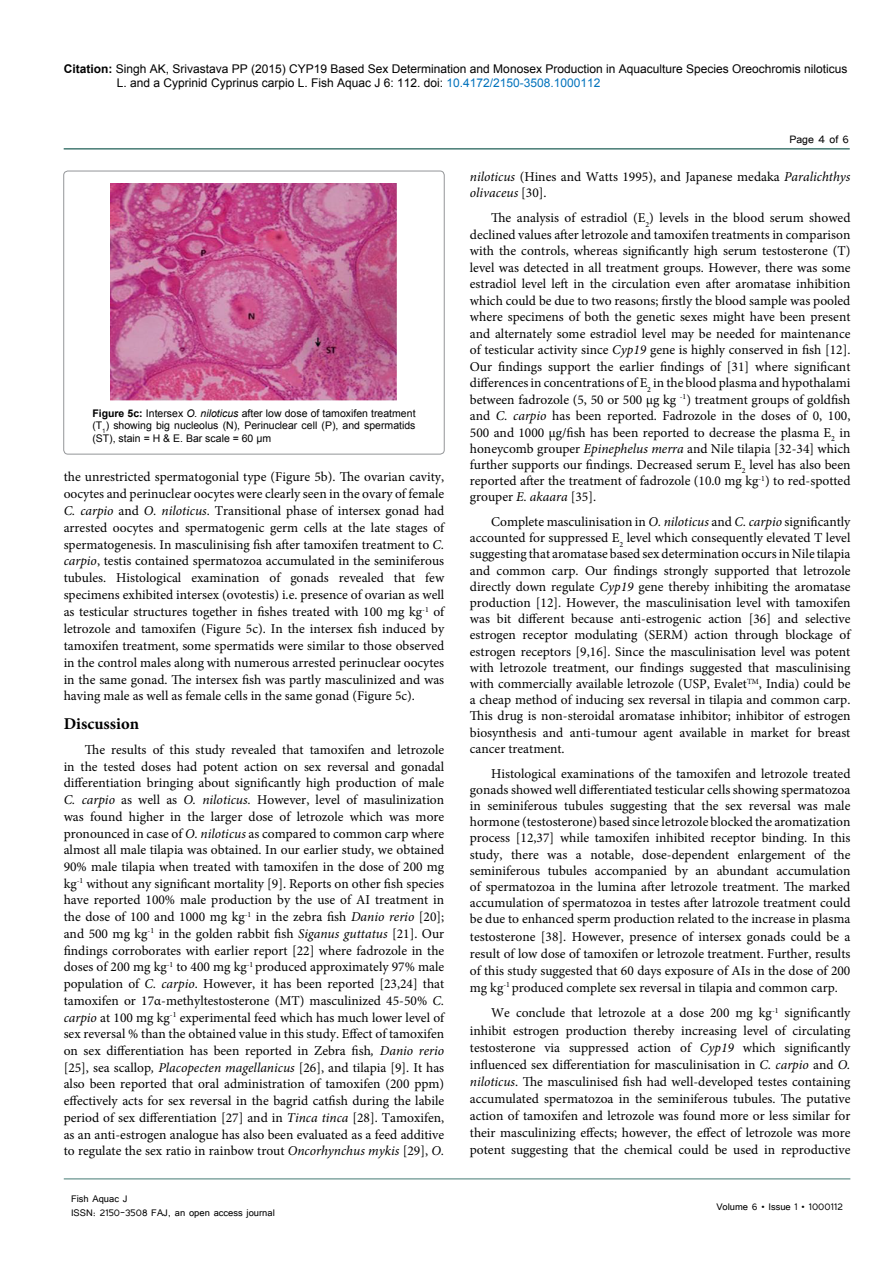
<style>
.page{position:relative;width:893px;height:1263px;background:#fff}
.page>*{position:absolute;margin:0;border:0;box-sizing:border-box;transform-origin:0 0}
.t1{font:700 16.5px "Minion Pro";color:#000}
.t2{font:13.5px/16.8px "Minion Pro";color:#000;text-align:justify}
.t3{font:13.5px "Tunga";color:#000}
.t4{font:12px/14.4px "Arial";color:#000}
.t5{font:12px/14.4px "Tunga";color:#000}
.t6{font:10.5px/12.6px "Arial";color:#000;text-align:justify}
.s1{font-weight:700}
.s2{color:#0072bc}
.s3{font-style:italic}
</style>
<div class="page">
<hr style="left:64px;top:148px;width:786px;height:2px;background:#457a73">
<hr style="left:64px;top:1179px;width:786px;height:1px;background:#457a73">
<div style="left:64px;top:171px;width:380px;height:283px;border:1px solid #939598;border-radius:4px"></div>
<img style="left:110px;top:183px;width:287px;height:217px">
<p class="t4" style="left:117px;top:61px;width:732px;text-indent:-53px"><span class="s1">Citation:</span> Singh AK, Srivastava PP (2015) CYP19 Based Sex Determination and Monosex Production in Aquaculture Species Oreochromis niloticus<br>L. and a Cyprinid Cyprinus carpio L. Fish Aquac J 6: 112. doi: <span class="s2">10.4172/2150-3508.1000112</span></p>
<p class="t6" style="left:92px;top:407px;width:325px"><span class="s1">Figure 5c:</span> Intersex <span class="s3">O. niloticus</span> after low dose of tamoxifen treatment (T<sub>1</sub>) showing big nucleolus (N), Perinuclear cell (P), and spermatids (ST), stain = H &amp; E. Bar scale = 60 μm</p>
<p class="t2" style="left:64px;top:468px;width:382px">the unrestricted spermatogonial type (Figure 5b). The ovarian cavity, oocytes and perinuclear oocytes were clearly seen in the ovary of female <span class="s3">C. carpio</span> and <span class="s3">O. niloticus</span>. Transitional phase of intersex gonad had arrested oocytes and spermatogenic germ cells at the late stages of spermatogenesis. In masculinising fish after tamoxifen treatment to <span class="s3">C. carpio</span>, testis contained spermatozoa accumulated in the seminiferous tubules. Histological examination of gonads revealed that few specimens exhibited intersex (ovotestis) i.e. presence of ovarian as well as testicular structures together in fishes treated with 100 mg kg<sup>-1</sup> of letrozole and tamoxifen (Figure 5c). In the intersex fish induced by tamoxifen treatment, some spermatids were similar to those observed in the control males along with numerous arrested perinuclear oocytes in the same gonad. The intersex fish was partly masculinized and was having male as well as female cells in the same gonad (Figure 5c).</p>
<p class="t1" style="left:64px;top:712px;width:77px">Discussion</p>
<p class="t2" style="left:64px;top:741px;width:382px;text-indent:21px">The results of this study revealed that tamoxifen and letrozole in the tested doses had potent action on sex reversal and gonadal differentiation bringing about significantly high production of male <span class="s3">C. carpio</span> as well as <span class="s3">O. niloticus.</span> However, level of masulinization was found higher in the larger dose of letrozole which was more pronounced in case of <span class="s3">O. niloticus</span> as compared to common carp where almost all male tilapia was obtained. In our earlier study, we obtained 90% male tilapia when treated with tamoxifen in the dose of 200 mg kg<sup>-1</sup> without any significant mortality [9]. Reports on other fish species have reported 100% male production by the use of AI treatment in the dose of 100 and 1000 mg kg<sup>-1</sup> in the zebra fish <span class="s3">Danio rerio</span> [20]; and 500 mg kg<sup>-1</sup> in the golden rabbit fish <span class="s3">Siganus guttatus</span> [21]. Our findings corroborates with earlier report [22] where fadrozole in the doses of 200 mg kg<sup>-1</sup> to 400 mg kg<sup>-1</sup> produced approximately 97% male population of <span class="s3">C. carpio</span>. However, it has been reported [23,24] that tamoxifen or 17α-methyltestosterone (MT) masculinized 45-50% <span class="s3">C. carpio</span> at 100 mg kg<sup>-1</sup> experimental feed which has much lower level of sex reversal % than the obtained value in this study. Effect of tamoxifen on sex differentiation has been reported in Zebra fish<span class="s3">, Danio rerio </span>[25], sea scallop<span class="s3">, Placopecten magellanicus</span> [26], and tilapia [9]. It has also been reported that oral administration of tamoxifen (200 ppm) effectively acts for sex reversal in the bagrid catfish during the labile period of sex differentiation [27] and in <span class="s3">Tinca tinca</span> [28]. Tamoxifen, as an anti-estrogen analogue has also been evaluated as a feed additive to regulate the sex ratio in rainbow trout <span class="s3">Oncorhynchus mykis</span> [29], <span class="s3">O.</span></p>
<p class="t5" style="left:71px;top:1190px;width:205px">Fish Aquac J<br>ISSN: 2150-3508 FAJ, an open access journal</p>
<p class="t3" style="left:789px;top:131px;width:61px">Page 4 of 6</p>
<p class="t2" style="left:470px;top:168px;width:382px"><span class="s3">niloticus</span> (Hines and Watts 1995), and Japanese medaka <span class="s3">Paralichthys olivaceus</span> [30].</p>
<p class="t2" style="left:470px;top:210px;width:382px;line-height:16.4px;text-indent:21px">The analysis of estradiol (E<sub>2</sub>) levels in the blood serum showed declined values after letrozole and tamoxifen treatments in comparison with the controls, whereas significantly high serum testosterone (T) level was detected in all treatment groups. However, there was some estradiol level left in the circulation even after aromatase inhibition which could be due to two reasons; firstly the blood sample was pooled where specimens of both the genetic sexes might have been present and alternately some estradiol level may be needed for maintenance of testicular activity since <span class="s3">Cyp19</span> gene is highly conserved in fish [12].<br>Our findings support the earlier findings of [31] where significant differences in concentrations of E<sub>2</sub> in the blood plasma and hypothalami between fadrozole (5, 50 or 500 μg kg <sup>-1</sup>) treatment groups of goldfish and <span class="s3">C. carpio</span> has been reported. Fadrozole in the doses of 0, 100, 500 and 1000 μg/fish has been reported to decrease the plasma E<sub>2</sub> in honeycomb grouper <span class="s3">Epinephelus merra</span> and Nile tilapia [32-34] which further supports our findings. Decreased serum E<sub>2</sub> level has also been reported after the treatment of fadrozole (10.0 mg kg<sup>-1</sup>) to red-spotted grouper <span class="s3">E. akaara</span> [35].</p>
<p class="t2" style="left:470px;top:514px;width:382px;line-height:16.2px;text-indent:21px">Complete masculinisation in <span class="s3">O. niloticus</span> and <span class="s3">C. carpio</span> significantly accounted for suppressed E<sub>2</sub> level which consequently elevated T level suggesting that aromatase based sex determination occurs in Nile tilapia and common carp. Our findings strongly supported that letrozole directly down regulate <span class="s3">Cyp19</span> gene thereby inhibiting the aromatase production [12]. However, the masculinisation level with tamoxifen was bit different because anti-estrogenic action [36] and selective estrogen receptor modulating (SERM) action through blockage of estrogen receptors [9,16]. Since the masculinisation level was potent with letrozole treatment, our findings suggested that masculinising with commercially available letrozole (USP, Evalet<sup>TM</sup>, India) could be a cheap method of inducing sex reversal in tilapia and common carp.<br>This drug is non-steroidal aromatase inhibitor; inhibitor of estrogen biosynthesis and anti-tumour agent available in market for breast cancer treatment.</p>
<p class="t2" style="left:470px;top:765px;width:382px;text-indent:21px">Histological examinations of the tamoxifen and letrozole treated gonads showed well differentiated testicular cells showing spermatozoa in seminiferous tubules suggesting that the sex reversal was male hormone (testosterone) based since letrozole blocked the aromatization process [12,37] while tamoxifen inhibited receptor binding. In this study, there was a notable, dose-dependent enlargement of the seminiferous tubules accompanied by an abundant accumulation of spermatozoa in the lumina after letrozole treatment. The marked accumulation of spermatozoa in testes after latrozole treatment could be due to enhanced sperm production related to the increase in plasma testosterone [38]. However, presence of intersex gonads could be a result of low dose of tamoxifen or letrozole treatment. Further, results of this study suggested that 60 days exposure of AIs in the dose of 200 mg kg<sup>-1</sup> produced complete sex reversal in tilapia and common carp.</p>
<p class="t2" style="left:470px;top:1005px;width:382px;text-indent:21px">We conclude that letrozole at a dose 200 mg kg<sup>-1</sup> significantly inhibit estrogen production thereby increasing level of circulating testosterone via suppressed action of <span class="s3">Cyp19</span> which significantly influenced sex differentiation for masculinisation in <span class="s3">C. carpio</span> and <span class="s3">O. niloticus</span>. The masculinised fish had well-developed testes containing accumulated spermatozoa in the seminiferous tubules. The putative action of tamoxifen and letrozole was found more or less similar for their masculinizing effects; however, the effect of letrozole was more potent suggesting that the chemical could be used in reproductive</p>
<p class="t5" style="left:716px;top:1199px;width:128px">Volume 6 • Issue 1 • 1000112</p>
</div>
